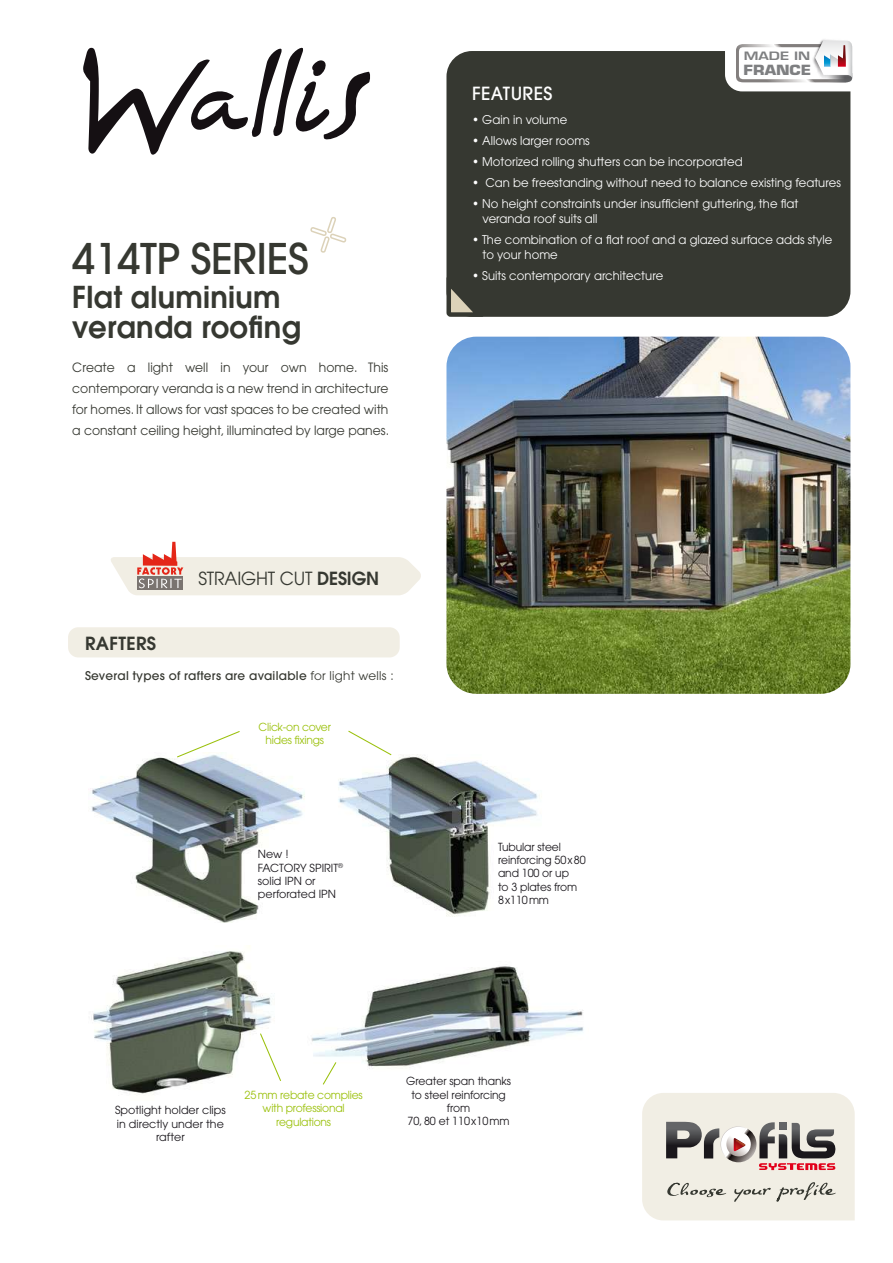
<style>
.page{position:relative;width:893px;height:1263px;background:#fff}
.page>*{position:absolute;margin:0;border:0;box-sizing:border-box;transform-origin:0 0}
.t1{font:500 42px "Avant Garde";letter-spacing:-.01em;color:#363831}
.t2{font:600 30px/30px "Avant Garde";letter-spacing:.01em;color:#363831}
.t3{font:18px "Avant Garde";letter-spacing:-.01em;color:#363831}
.t4{font:500 18px "Avant Garde";letter-spacing:.02em;color:#fff}
.t5{font:600 18px "Avant Garde";letter-spacing:.02em;color:#363831}
.t6{font:700 13.65px "Eurostile";color:#7e7f81;scale:1.13 1}
.t7{font:12.75px/21px "Avant Garde";color:#363831;text-align:justify}
.t8{font:12px/15px "Avant Garde";color:#fff}
.t9{font:500 12px "Avant Garde";letter-spacing:.02em;color:#363831}
.t10{font:600 11.25px "Eurostile";color:#7e7f81;scale:1.3 1}
.t11{font:11.1px/13.4px "Avant Garde";letter-spacing:-.005em;color:#1a171c;text-align:center}
.t12{font:11.1px/13.4px "Avant Garde";letter-spacing:-.02em;color:#9ac00a;text-align:center}
.s1{font-weight:600}
.s2{font-weight:400}
</style>
<div class="page">
<div style="left:446px;top:51px;width:404px;height:266px;background:#363831;border-radius:26px"></div>
<div style="left:68px;top:627px;width:332px;height:30px;background:#f1eee4;border-radius:10px"></div>
<svg style="left:446px;top:277px;width:43px;height:40px"></svg>
<img style="left:446px;top:337px;width:404px;height:357px">
<img style="left:91px;top:945px;width:181px;height:150px">
<img style="left:338px;top:755px;width:200px;height:161px">
<img style="left:90px;top:757px;width:215px;height:166px">
<img style="left:311px;top:966px;width:273px;height:103px">
<svg style="left:176px;top:731px;width:65px;height:27px"></svg>
<svg style="left:347px;top:730px;width:46px;height:26px"></svg>
<svg style="left:322px;top:1061px;width:15px;height:24px"></svg>
<svg style="left:310px;top:217px;width:37px;height:36px"></svg>
<svg style="left:259px;top:1032px;width:22px;height:50px"></svg>
<svg style="left:111px;top:542px;width:310px;height:53px"></svg>
<svg style="left:642px;top:1093px;width:213px;height:127px;background:#d8d3cb"></svg>
<div style="left:725px;top:19px;width:151px;height:72px;background:#fff;border-radius:17px"></div>
<img style="left:810px;top:39px;width:43px;height:44px">
<svg style="left:736px;top:40px;width:116px;height:42px"></svg>
<svg style="left:83px;top:47px;width:287px;height:108px"></svg>
<h1 class="t1" style="left:72px;top:233px;width:238px">414TP SERIES</h1>
<h2 class="t2" style="left:72px;top:282px;width:230px">Flat aluminium veranda roofing</h2>
<p class="t7" style="left:72px;top:357px;width:319px">Create a light well in your own home. This contemporary veranda is a new trend in architecture for homes. It allows for vast spaces to be created with a constant ceiling height, illuminated by large panes.</p>
<h3 class="t5" style="left:85px;top:631px;width:73px">RAFTERS</h3>
<h3 class="t3" style="left:198px;top:567px;width:182px">STRAIGHT CUT <span class="s1">DESIGN</span></h3>
<p class="t9" style="left:85px;top:668px;width:310px">Several types of rafters are available <span class="s2">for light wells :</span></p>
<p class="t12" style="left:259px;top:720px;width:74px">Click-on cover hides fixings</p>
<p class="t11" style="left:258px;top:848px;width:87px;text-align:left">New !<br>FACTORY SPIRIT<sup>® </sup>solid IPN or perforated IPN</p>
<h3 class="t4" style="left:472px;top:82px;width:82px">FEATURES</h3>
<p class="t10" style="left:744px;top:49px;width:53px">MADE IN</p>
<p class="t6" style="left:744px;top:61px;width:62px">FRANCE</p>
<p class="t8" style="left:472px;top:112px;width:97px">• Gain in volume</p>
<p class="t8" style="left:472px;top:133px;width:119px">• Allows larger rooms</p>
<p class="t8" style="left:472px;top:154px;width:272px">• Motorized rolling shutters can be incorporated</p>
<p class="t8" style="left:472px;top:175px;width:370px">• Can be freestanding without need to balance existing features</p>
<p class="t8" style="left:482px;top:196px;width:317px;text-indent:-10px">• No height constraints under insufficient guttering, the flat veranda roof suits all</p>
<p class="t8" style="left:482px;top:232px;width:351px;text-indent:-10px">• The combination of a flat roof and a glazed surface adds style to your home</p>
<p class="t8" style="left:472px;top:268px;width:193px">• Suits contemporary architecture</p>
<p class="t11" style="left:498px;top:840px;width:89px;text-align:left">Tubular steel reinforcing 50x80 and 100 or up<br>to 3 plates from<br>8x110mm</p>
<p class="t11" style="left:115px;top:1103px;width:112px">Spotlight holder clips in directly under the rafter</p>
<p class="t12" style="left:245px;top:1088px;width:120px">25mm rebate complies with professional regulations</p>
<p class="t11" style="left:406px;top:1074px;width:106px">Greater span thanks to steel reinforcing from<br>70, 80 et 110x10mm</p>
</div>
